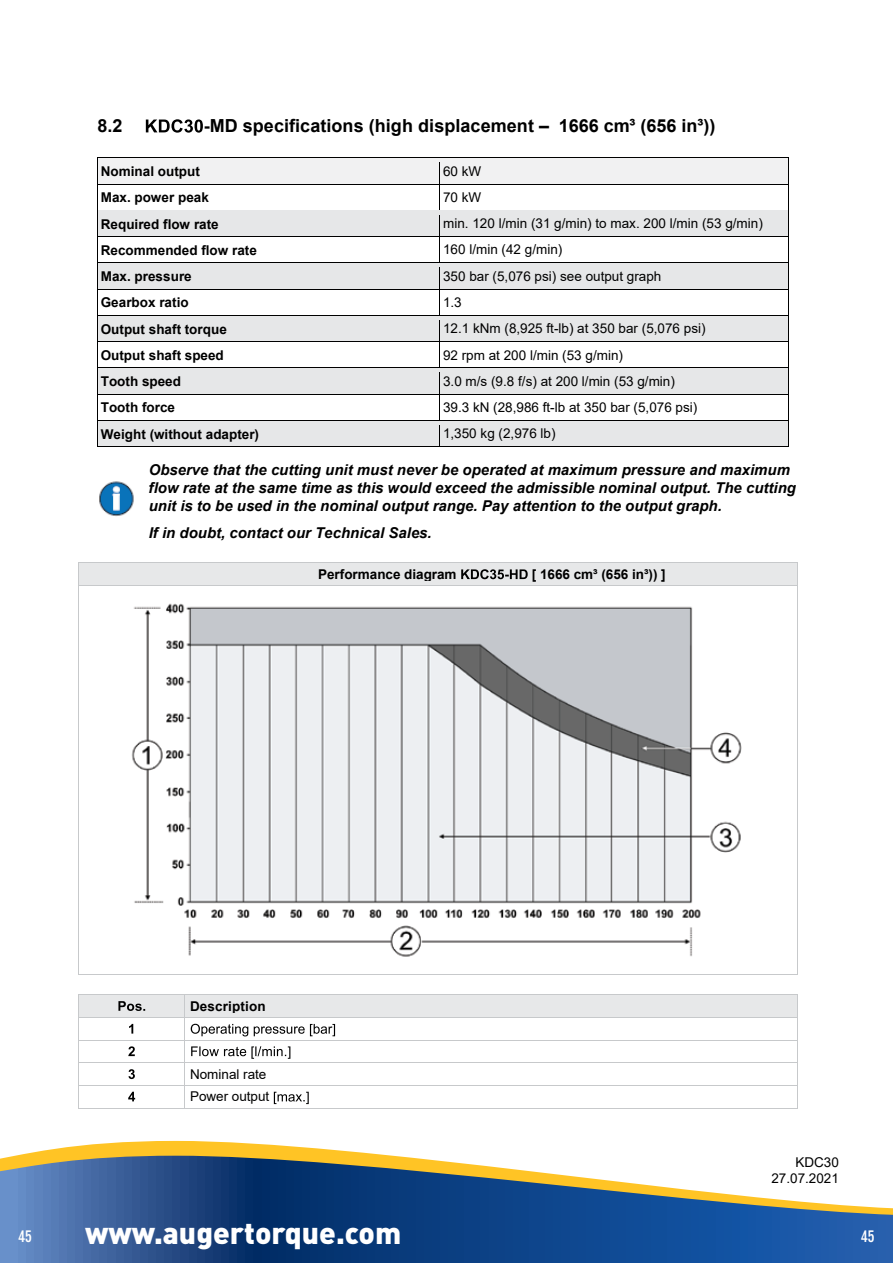
<style>
.page{position:relative;width:893px;height:1263px;background:#fff}
.page>*{position:absolute;margin:0;border:0;box-sizing:border-box;transform-origin:0 0}
.t1{font:900 30px "DIN Pro";color:#fff}
.t2{font:700 18px "Arial";letter-spacing:.005em;color:#000}
.t3{font:700 condensed 16.5px "DIN Neuzeit Grotesk Std";color:#fff}
.t4{font:italic 700 15px/18px "Arial";letter-spacing:.005em;color:#000}
.t5{font:13.5px/26.2px "Arial";color:#000}
.t6{font:700 13.5px/26.2px "Arial";color:#000}
</style>
<div class="page">
<svg style="left:146px;top:119px;width:57px;height:14px"></svg>
<div style="left:101px;top:163px;width:335px;height:18px;background:#f1f1f2"></div>
<div style="left:442px;top:163px;width:343px;height:18px;background:#f1f1f2"></div>
<div style="left:98px;top:158px;width:341px;height:5px;background:#f1f1f2"></div>
<div style="left:440px;top:158px;width:348px;height:5px;background:#f1f1f2"></div>
<hr style="left:98px;top:181px;width:341px;height:3px;background:#f1f1f2">
<hr style="left:439px;top:181px;width:349px;height:3px;background:#f1f1f2">
<hr style="left:98px;top:184px;width:341px;height:1px;background:#000">
<hr style="left:440px;top:184px;width:348px;height:1px;background:#000">
<div style="left:101px;top:215px;width:335px;height:18px;background:#e6e7e8"></div>
<div style="left:442px;top:215px;width:343px;height:18px;background:#e6e7e8"></div>
<hr style="left:98px;top:210px;width:341px;height:1px;background:#000">
<hr style="left:98px;top:211px;width:341px;height:4px;background:#e6e7e8">
<hr style="left:440px;top:210px;width:348px;height:1px;background:#000">
<hr style="left:440px;top:211px;width:348px;height:4px;background:#e6e7e8">
<hr style="left:98px;top:233px;width:341px;height:3px;background:#e6e7e8">
<hr style="left:439px;top:233px;width:349px;height:3px;background:#e6e7e8">
<hr style="left:98px;top:236px;width:341px;height:1px;background:#000">
<hr style="left:440px;top:236px;width:348px;height:1px;background:#000">
<div style="left:101px;top:268px;width:335px;height:18px;background:#e6e7e8"></div>
<div style="left:442px;top:268px;width:343px;height:18px;background:#e6e7e8"></div>
<div style="left:98px;top:263px;width:341px;height:5px;background:#e6e7e8"></div>
<div style="left:440px;top:263px;width:348px;height:5px;background:#e6e7e8"></div>
<hr style="left:98px;top:286px;width:341px;height:3px;background:#e6e7e8">
<hr style="left:439px;top:286px;width:349px;height:3px;background:#e6e7e8">
<hr style="left:98px;top:289px;width:341px;height:1px;background:#000">
<hr style="left:440px;top:289px;width:348px;height:1px;background:#000">
<div style="left:101px;top:320px;width:335px;height:18px;background:#e6e7e8"></div>
<div style="left:442px;top:320px;width:343px;height:18px;background:#e6e7e8"></div>
<hr style="left:98px;top:315px;width:341px;height:1px;background:#000">
<hr style="left:98px;top:316px;width:341px;height:4px;background:#e6e7e8">
<hr style="left:440px;top:315px;width:348px;height:1px;background:#000">
<hr style="left:440px;top:316px;width:348px;height:4px;background:#e6e7e8">
<hr style="left:98px;top:338px;width:341px;height:3px;background:#e6e7e8">
<hr style="left:439px;top:338px;width:349px;height:3px;background:#e6e7e8">
<hr style="left:98px;top:341px;width:341px;height:1px;background:#000">
<hr style="left:440px;top:341px;width:348px;height:1px;background:#000">
<div style="left:101px;top:373px;width:335px;height:18px;background:#e6e7e8"></div>
<div style="left:442px;top:373px;width:343px;height:18px;background:#e6e7e8"></div>
<hr style="left:98px;top:367px;width:341px;height:1px;background:#000">
<div style="left:98px;top:368px;width:341px;height:5px;background:#e6e7e8"></div>
<hr style="left:440px;top:367px;width:348px;height:1px;background:#000">
<div style="left:440px;top:368px;width:348px;height:5px;background:#e6e7e8"></div>
<hr style="left:98px;top:391px;width:341px;height:3px;background:#e6e7e8">
<hr style="left:439px;top:391px;width:349px;height:3px;background:#e6e7e8">
<hr style="left:98px;top:394px;width:341px;height:1px;background:#000">
<hr style="left:440px;top:394px;width:348px;height:1px;background:#000">
<div style="left:101px;top:425px;width:335px;height:18px;background:#e6e7e8"></div>
<div style="left:442px;top:425px;width:343px;height:18px;background:#e6e7e8"></div>
<hr style="left:98px;top:420px;width:341px;height:1px;background:#000">
<hr style="left:98px;top:421px;width:341px;height:4px;background:#e6e7e8">
<hr style="left:440px;top:420px;width:348px;height:1px;background:#000">
<hr style="left:440px;top:421px;width:348px;height:4px;background:#e6e7e8">
<hr style="left:98px;top:443px;width:341px;height:3px;background:#e6e7e8">
<hr style="left:439px;top:443px;width:349px;height:3px;background:#e6e7e8">
<svg style="left:98px;top:163px;width:1px;height:280px"></svg>
<hr style="left:98px;top:446px;width:48px;height:1px;background:#000">
<hr style="left:146px;top:446px;width:293px;height:1px;background:#000">
<svg style="left:439px;top:158px;width:1px;height:289px"></svg>
<hr style="left:440px;top:446px;width:348px;height:1px;background:#000">
<svg style="left:788px;top:158px;width:1px;height:289px"></svg>
<img style="left:99px;top:481px;width:35px;height:35px">
<div style="left:84px;top:566px;width:708px;height:16px;background:#e7e8e9"></div>
<svg style="left:461px;top:569px;width:67px;height:10px"></svg>
<hr style="left:79px;top:562px;width:718px;height:1px;background:#c7c9cb">
<hr style="left:79px;top:563px;width:718px;height:3px;background:#e7e8e9">
<hr style="left:78px;top:582px;width:719px;height:3px;background:#e7e8e9">
<svg style="left:78px;top:562px;width:1px;height:27px"></svg>
<hr style="left:79px;top:585px;width:718px;height:1px;background:#c7c9cb">
<svg style="left:797px;top:562px;width:1px;height:27px"></svg>
<hr style="left:78px;top:589px;width:1px;height:385px;background:#c7c9cb">
<hr style="left:79px;top:974px;width:718px;height:1px;background:#c7c9cb">
<hr style="left:797px;top:589px;width:1px;height:385px;background:#c7c9cb">
<div style="left:79px;top:995px;width:105px;height:22px;background:#e7e8e9"></div>
<svg style="left:118px;top:1001px;width:27px;height:10px"></svg>
<div style="left:186px;top:995px;width:611px;height:22px;background:#e7e8e9"></div>
<hr style="left:79px;top:994px;width:105px;height:1px;background:#c7c9cb">
<hr style="left:185px;top:994px;width:612px;height:1px;background:#c7c9cb">
<hr style="left:185px;top:995px;width:612px;height:3px;background:#e7e8e9">
<hr style="left:185px;top:1013px;width:612px;height:3px;background:#e7e8e9">
<svg style="left:129px;top:1024px;width:4px;height:9px"></svg>
<svg style="left:191px;top:1024px;width:144px;height:12px"></svg>
<hr style="left:79px;top:1017px;width:105px;height:1px;background:#c7c9cb">
<hr style="left:185px;top:1017px;width:612px;height:1px;background:#c7c9cb">
<svg style="left:128px;top:1046px;width:7px;height:10px"></svg>
<svg style="left:191px;top:1046px;width:99px;height:13px"></svg>
<hr style="left:79px;top:1039px;width:105px;height:1px;background:#c7c9cb">
<hr style="left:185px;top:1039px;width:612px;height:1px;background:#c7c9cb">
<svg style="left:128px;top:1069px;width:7px;height:10px"></svg>
<hr style="left:79px;top:1062px;width:105px;height:1px;background:#c7c9cb">
<hr style="left:185px;top:1062px;width:612px;height:1px;background:#c7c9cb">
<svg style="left:128px;top:1092px;width:7px;height:9px"></svg>
<svg style="left:274px;top:1092px;width:35px;height:12px"></svg>
<hr style="left:79px;top:1085px;width:105px;height:1px;background:#c7c9cb">
<hr style="left:185px;top:1085px;width:612px;height:1px;background:#c7c9cb">
<svg style="left:78px;top:994px;width:1px;height:115px"></svg>
<hr style="left:79px;top:1108px;width:105px;height:1px;background:#c7c9cb">
<svg style="left:184px;top:994px;width:1px;height:115px"></svg>
<hr style="left:185px;top:1108px;width:612px;height:1px;background:#c7c9cb">
<svg style="left:797px;top:994px;width:1px;height:115px"></svg>
<img style="left:131px;top:603px;width:611px;height:354px">
<svg style="left:14px;top:1141px;width:381px;height:15px;fill:#ffc425"></svg>
<svg style="left:0;top:1156px;width:893px;height:107px;background:#4c6e97"></svg>
<h2 class="t2" style="left:97px;top:113px;width:27px">8.2</h2>
<h2 class="t2" style="left:204px;top:113px;width:513px">-MD specifications (high displacement – 1666 cm³ (656 in³))</h2>
<p class="t6" style="left:101px;top:158px;width:160px">Nominal output<br>Max. power peak<br>Required flow rate<br>Recommended flow rate<br>Max. pressure<br>Gearbox ratio<br>Output shaft torque<br>Output shaft speed<br>Tooth speed<br>Tooth force<br>Weight (without adapter)</p>
<p class="t4" style="left:149px;top:461px;width:649px">Observe that the cutting unit must never be operated at maximum pressure and maximum flow rate at the same time as this would exceed the admissible nominal output. The cutting unit is to be used in the nominal output range. Pay attention to the output graph.</p>
<p class="t4" style="left:149px;top:524px;width:285px">If in doubt, contact our Technical Sales.</p>
<p class="t6" style="left:318px;top:561px;width:140px">Performance diagram</p>
<p class="t5" style="left:443px;top:158px;width:321px">60 kW<br>70 kW<br>min. 120 l/min (31 g/min) to max. 200 l/min (53 g/min)<br>160 l/min (42 g/min)<br>350 bar (5,076 psi) see output graph<br>1.3<br>12.1 kNm (8,925 ft-lb) at 350 bar (5,076 psi)<br>92 rpm at 200 l/min (53 g/min)<br>3.0 m/s (9.8 f/s) at 200 l/min (53 g/min)<br>39.3 kN (28,986 ft-lb at 350 bar (5,076 psi)<br>1,350 kg (2,976 lb)</p>
<p class="t6" style="left:532px;top:562px;width:135px">[ 1666 cm³ (656 in³)) ]</p>
<p class="t6" style="left:190px;top:993px;width:77px">Description</p>
<p class="t5" style="left:190px;top:1063px;width:81px;line-height:22.5px">Nominal rate<br>Power output</p>
<p class="t5" style="left:771px;top:1153px;width:69px;line-height:16.2px;text-align:right">KDC30<br>27.07.2021</p>
<p class="t3" style="left:18px;top:1226px;width:15px">45</p>
<h1 class="t1" style="left:85px;top:1212px;width:318px">www.augertorque.com</h1>
<p class="t3" style="left:861px;top:1226px;width:15px">45</p>
</div>
